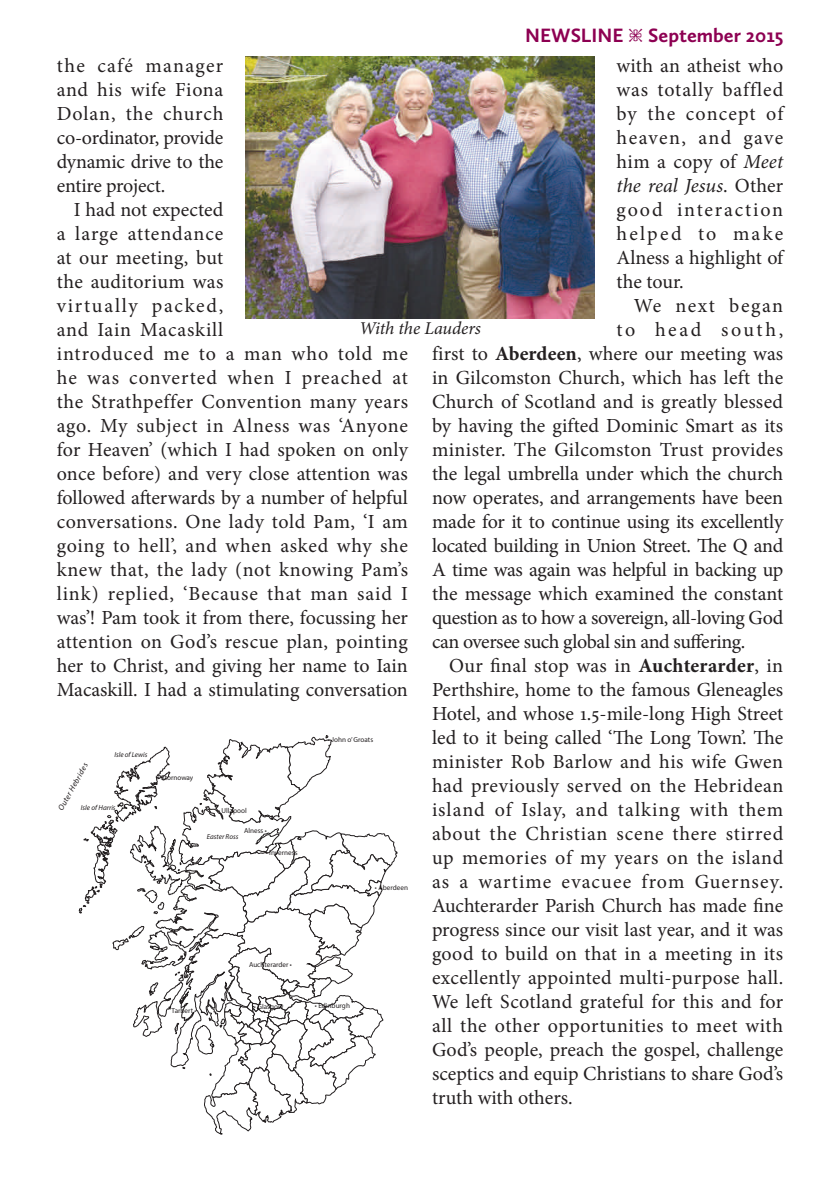
<style>
.page{position:relative;width:840px;height:1191px;background:#fff}
.page>*{position:absolute;margin:0;border:0;box-sizing:border-box;transform-origin:0 0}
.t1{font:20px/24px "Minion Pro";letter-spacing:.01em;color:#231f20;text-align:justify}
.t2{font:20px "Minion Pro";letter-spacing:-.02em;color:#231f20}
.t3{font:20px "Minion Pro";letter-spacing:-.01em;color:#231f20}
.t4{font:20px "Minion Pro";letter-spacing:-.015em;color:#231f20}
.t5{font:20px "Minion Pro";letter-spacing:.03em;color:#231f20}
.t6{font:20px "Minion Pro";letter-spacing:.04em;color:#231f20}
.t7{font:20px "Minion Pro";letter-spacing:.045em;color:#231f20}
.t8{font:20px "Minion Pro";letter-spacing:.055em;color:#231f20}
.t9{font:700 20px "Calluna Sans";color:#8d0052}
.t10{font:20px "Minion Pro";letter-spacing:.125em;color:#231f20}
.t11{font:20px "Minion Pro";letter-spacing:.08em;color:#231f20}
.t12{font:italic 18px "Minion Pro";letter-spacing:-.005em;color:#231f20}
.t13{font:italic 8px "Myriad Pro";color:#231f20}
.t14{font:7.2px "Myriad Pro";color:#231f20}
.t15{font:italic 7.2px "Myriad Pro";color:#231f20}
.s1{font-family:"Type Embellishments One";font-weight:400}
.s2{font-style:italic}
.s3{font-weight:700}
</style>
<div class="page">
<svg style="left:79px;top:735px;width:318px;height:399px"></svg>
<img style="left:245px;top:57px;width:349px;height:261px">
<p class="t9" style="left:525px;top:23px;width:259px">NEWSLINE <span class="s1">y</span> September 2015</p>
<p class="t1" style="left:57px;top:54px;width:168px">the café manager and his wife Fiona Dolan, the church co-ordinator, provide dynamic drive to the entire project.</p>
<p class="t1" style="left:57px;top:198px;width:353px;text-align:left;text-indent:17px">I had not expected<br>a large attendance<br>at our meeting, but<br>the auditorium was<br>virtually packed,<br>and Iain Macaskill<br>introduced me to a man who told me he was converted when I preached at the Strathpeffer Convention many years ago. My subject in Alness was ‘Anyone for Heaven’ (which I had spoken on only once before) and very close attention was followed afterwards by a number of helpful conversations. One lady told Pam, ‘I am going to hell’, and when asked why she knew that, the lady (not knowing Pam’s link) replied, ‘Because that man said I was’! Pam took it from there, focussing her attention on God’s rescue plan, pointing her to Christ, and giving her name to Iain Macaskill. I had a stimulating conversation</p>
<p class="t1" style="left:616px;top:54px;width:168px">with an atheist who was totally baffled by the concept of heaven, and gave him a copy of <span class="s2">Meet the real Jesus</span>. Other good interaction helped to make Alness a highlight of the tour.</p>
<p class="t11" style="left:633px;top:292px;width:151px">We next began</p>
<p class="t10" style="left:616px;top:316px;width:168px">to head south,</p>
<p class="t1" style="left:432px;top:342px;width:352px">first to <span class="s3">Aberdeen</span>, where our meeting was</p>
<p class="t1" style="left:432px;top:366px;width:352px">in Gilcomston Church, which has left the</p>
<p class="t1" style="left:432px;top:390px;width:352px">Church of Scotland and is greatly blessed</p>
<p class="t1" style="left:432px;top:414px;width:352px">by having the gifted Dominic Smart as its</p>
<p class="t1" style="left:432px;top:438px;width:352px">minister. The Gilcomston Trust provides</p>
<p class="t1" style="left:432px;top:462px;width:352px">the legal umbrella under which the church</p>
<p class="t3" style="left:432px;top:484px;width:352px">now operates, and arrangements have been</p>
<p class="t3" style="left:432px;top:508px;width:352px">made for it to continue using its excellently</p>
<p class="t4" style="left:432px;top:532px;width:352px">located building in Union Street. The Q and</p>
<p class="t4" style="left:432px;top:556px;width:352px">A time was again was helpful in backing up</p>
<p class="t1" style="left:432px;top:582px;width:352px">the message which examined the constant</p>
<p class="t2" style="left:432px;top:604px;width:352px">question as to how a sovereign, all-loving God</p>
<p class="t2" style="left:432px;top:628px;width:315px">can oversee such global sin and suffering.</p>
<p class="t1" style="left:449px;top:654px;width:335px">Our final stop was in <span class="s3">Auchterarder</span>, in</p>
<p class="t1" style="left:432px;top:678px;width:352px">Perthshire, home to the famous Gleneagles</p>
<p class="t1" style="left:432px;top:702px;width:352px">Hotel, and whose 1.5-mile-long High Street</p>
<p class="t1" style="left:432px;top:726px;width:352px">led to it being called ‘The Long Town’. The</p>
<p class="t1" style="left:432px;top:750px;width:352px">minister Rob Barlow and his wife Gwen</p>
<p class="t1" style="left:432px;top:774px;width:352px">had previously served on the Hebridean</p>
<p class="t7" style="left:432px;top:796px;width:352px">island of Islay, and talking with them</p>
<p class="t6" style="left:432px;top:820px;width:352px">about the Christian scene there stirred</p>
<p class="t5" style="left:432px;top:844px;width:352px">up memories of my years on the island</p>
<p class="t8" style="left:432px;top:868px;width:352px">as a wartime evacuee from Guernsey.</p>
<p class="t1" style="left:432px;top:894px;width:352px">Auchterarder Parish Church has made fine</p>
<p class="t1" style="left:432px;top:918px;width:352px">progress since our visit last year, and it was</p>
<p class="t1" style="left:432px;top:942px;width:352px">good to build on that in a meeting in its</p>
<p class="t1" style="left:432px;top:966px;width:352px">excellently appointed multi-purpose hall.</p>
<p class="t1" style="left:432px;top:990px;width:352px">We left Scotland grateful for this and for</p>
<p class="t5" style="left:432px;top:1012px;width:352px">all the other opportunities to meet with</p>
<p class="t1" style="left:432px;top:1038px;width:352px">God’s people, preach the gospel, challenge</p>
<p class="t1" style="left:432px;top:1062px;width:352px">sceptics and equip Christians to share God’s</p>
<p class="t1" style="left:432px;top:1086px;width:142px">truth with others.</p>
<p class="t12" style="left:359px;top:315px;width:123px">With the Lauders</p>
<p class="t14" style="left:328px;top:734px;width:47px">• John o’ Groats</p>
<p class="t15" style="left:114px;top:750px;width:35px">Isle of Lewis</p>
<p class="t13" style="left:56px;top:807px;width:55px;rotate:-61deg">Outer Hebrides</p>
<p class="t14" style="left:158px;top:773px;width:37px">• Stornoway</p>
<p class="t15" style="left:81px;top:802px;width:36px">Isle of Harris</p>
<p class="t14" style="left:218px;top:805px;width:30px">• Ullapool</p>
<p class="t14" style="left:244px;top:826px;width:24px">Alness •</p>
<p class="t15" style="left:207px;top:832px;width:33px">Easter Ross</p>
<p class="t14" style="left:265px;top:848px;width:33px">• Inverness</p>
<p class="t14" style="left:375px;top:882px;width:35px">• Aberdeen</p>
<p class="t14" style="left:249px;top:959px;width:44px">Auchterarder •</p>
<p class="t14" style="left:314px;top:1001px;width:37px">• Edinburgh</p>
<p class="t14" style="left:254px;top:1002px;width:31px">• Glasgow</p>
<p class="t14" style="left:171px;top:1006px;width:27px">Tarbert •</p>
</div>
